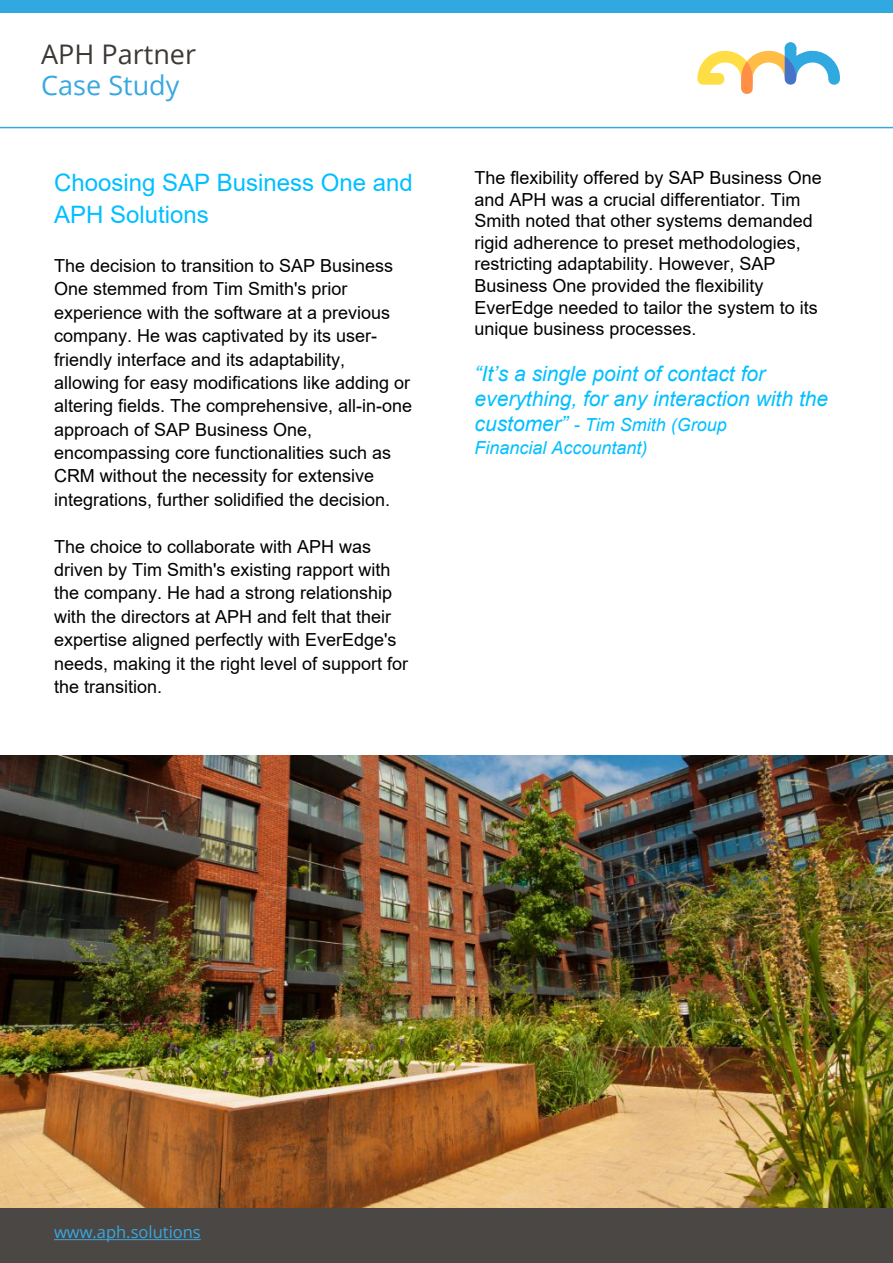
<style>
.page{position:relative;width:893px;height:1263px;background:#fff}
.page>*{position:absolute;margin:0;border:0;box-sizing:border-box;transform-origin:0 0}
.t1{font:27px "Open Sans";color:#3c3835}
.t2{font:27px "Open Sans";color:#38a8e0}
.t3{font:24px/31.2px "Arial";color:#00bfff}
.t4{font:italic 21px/25.2px "Arial";color:#00bfff}
.t5{font:18px/23.4px "Arial";color:#000}
.t6{font:italic 18px/22.8px "Arial";color:#00bfff}
.t7{font:16.5px "Open Sans";color:#38a8e0}
.s1{font-size:21px}
</style>
<div class="page">
<svg style="left:0;top:42px;width:893px;height:86px"></svg>
<div style="left:1px;top:1209px;width:892px;height:54px;background:#4b4745"></div>
<hr style="left:54px;top:1239px;width:147px;height:1px;background:#38a8e0">
<div style="left:0;top:0;width:893px;height:13px;background:#30a8e0"></div>
<svg style="left:697px;top:44px;width:144px;height:50px"></svg>
<div style="left:785px;top:42px;width:11px;height:12px;background:#30a8e0;border-radius:50%"></div>
<img style="left:0;top:756px;width:893px;height:451px">
<h1 class="t1" style="left:41px;top:35px;width:156px">APH Partner</h1>
<h1 class="t2" style="left:41px;top:67px;width:140px">Case Study</h1>
<h2 class="t3" style="left:54px;top:167px;width:360px">Choosing SAP Business One and<br>APH Solutions</h2>
<p class="t5" style="left:54px;top:254px;width:360px">The decision to transition to SAP Business One stemmed from Tim Smith's prior experience with the software at a previous company. He was captivated by its user&shy;friendly interface and its adaptability, allowing for easy modifications like adding or altering fields. The comprehensive, all-in-one approach of SAP Business One, encompassing core functionalities such as CRM without the necessity for extensive integrations, further solidified the decision.</p>
<p class="t5" style="left:54px;top:534px;width:356px">The choice to collaborate with APH was driven by Tim Smith's existing rapport with the company. He had a strong relationship with the directors at APH and felt that their expertise aligned perfectly with EverEdge's needs, making it the right level of support for the transition.</p>
<p class="t5" style="left:474px;top:167px;width:349px;line-height:21.6px">The flexibility offered by SAP Business One and APH was a crucial differentiator. Tim Smith noted that other systems demanded rigid adherence to preset methodologies, restricting adaptability. However, SAP Business One provided the flexibility EverEdge needed to tailor the system to its unique business processes.</p>
<p class="t4" style="left:474px;top:361px;width:355px">“It’s a single point of contact for everything, for any interaction with the</p>
<p class="t6" style="left:474px;top:414px;width:254px"><span class="s1">customer”</span> - Tim Smith (Group<br>Financial Accountant)</p>
<p class="t7" style="left:54px;top:1221px;width:148px">www.aph.solutions</p>
</div>
